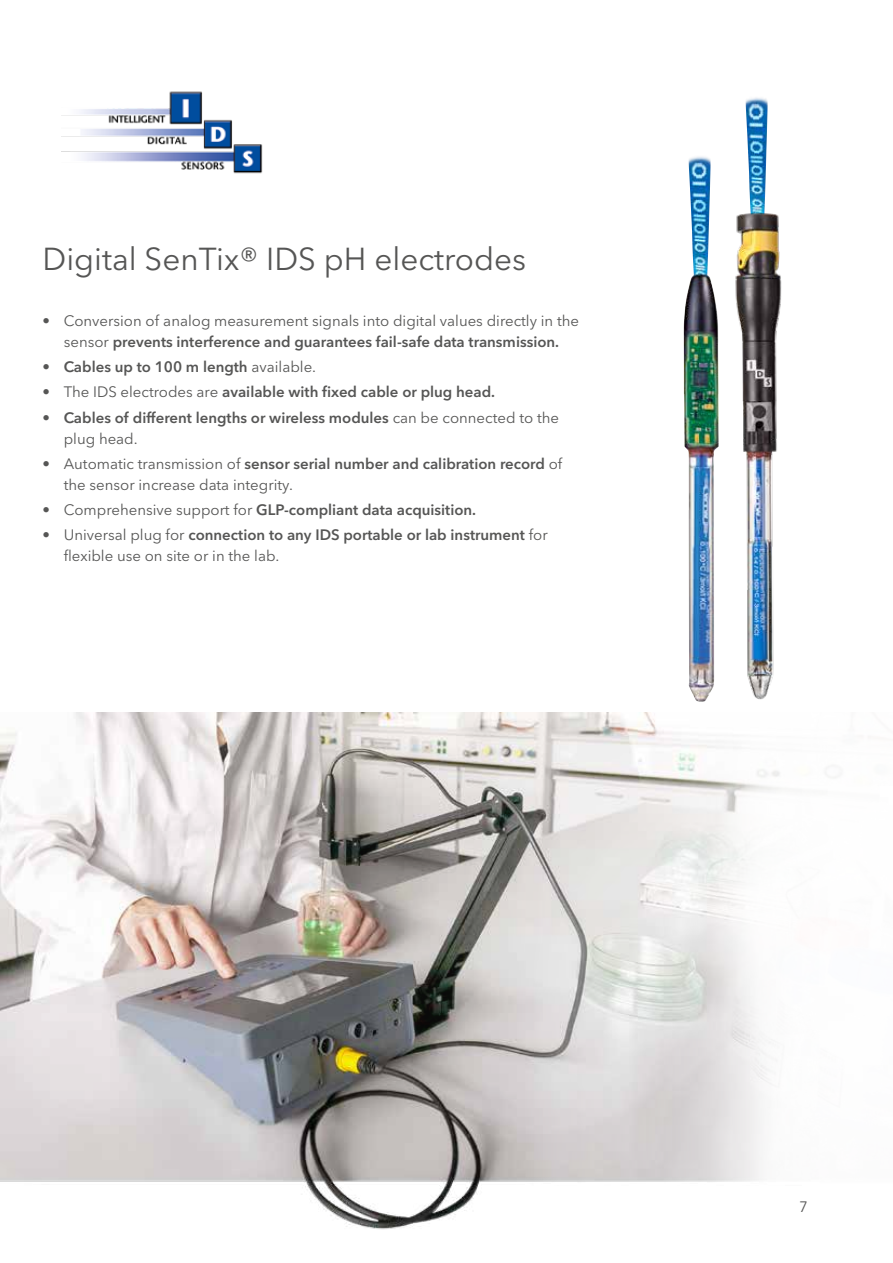
<style>
.page{position:relative;width:893px;height:1263px;background:#fff}
.page>*{position:absolute;margin:0;border:0;box-sizing:border-box;transform-origin:0 0}
.t1{font:31.5px "Avenir Next LT Pro";color:#565655}
.t2{font:15px/21px "Avenir Next LT Pro";color:#565655}
.t3{font:600 15px/21px "Avenir Next LT Pro";color:#565655}
.s1{font-weight:600}
.s2{font-weight:400}
</style>
<div class="page">
<img style="left:0;top:712px;width:836px;height:518px">
<img style="left:0;top:712px;width:1px;height:466px">
<img style="left:61px;top:91px;width:202px;height:83px">
<img style="left:684px;top:156px;width:35px;height:546px">
<img style="left:745px;top:97px;width:23px;height:113px">
<img style="left:735px;top:210px;width:47px;height:490px">
<h1 class="t1" style="left:43px;top:241px;width:485px">Digital SenTix® IDS pH electrodes</h1>
<p class="t2" style="left:43px;top:310px;width:538px;text-align:center">• Conversion of analog measurement signals into digital values directly in the sensor <span class="s1">prevents interference and guarantees fail-safe data transmission.</span></p>
<p class="t3" style="left:43px;top:356px;width:275px"><span class="s2">•</span> Cables up to 100 m length <span class="s2">available.</span></p>
<p class="t3" style="left:43px;top:381px;width:454px"><span class="s2">• The IDS electrodes are</span> available with fixed cable or plug head.</p>
<p class="t3" style="left:64px;top:407px;width:497px;text-indent:-21px"><span class="s2">•</span> Cables of different lengths or wireless modules <span class="s2">can be connected to the plug head.</span></p>
<p class="t2" style="left:64px;top:453px;width:500px;text-indent:-21px">• Automatic transmission of <span class="s1">sensor serial number and calibration record</span> of the sensor increase data integrity.</p>
<p class="t3" style="left:43px;top:499px;width:435px"><span class="s2">• Comprehensive support for</span> GLP-compliant data acquisition.</p>
<p class="t2" style="left:64px;top:525px;width:486px;text-indent:-21px">• Universal plug for <span class="s1">connection to any IDS portable or lab instrument</span> for flexible use on site or in the lab.</p>
<p class="t2" style="left:799px;top:1196px;width:10px">7</p>
</div>
